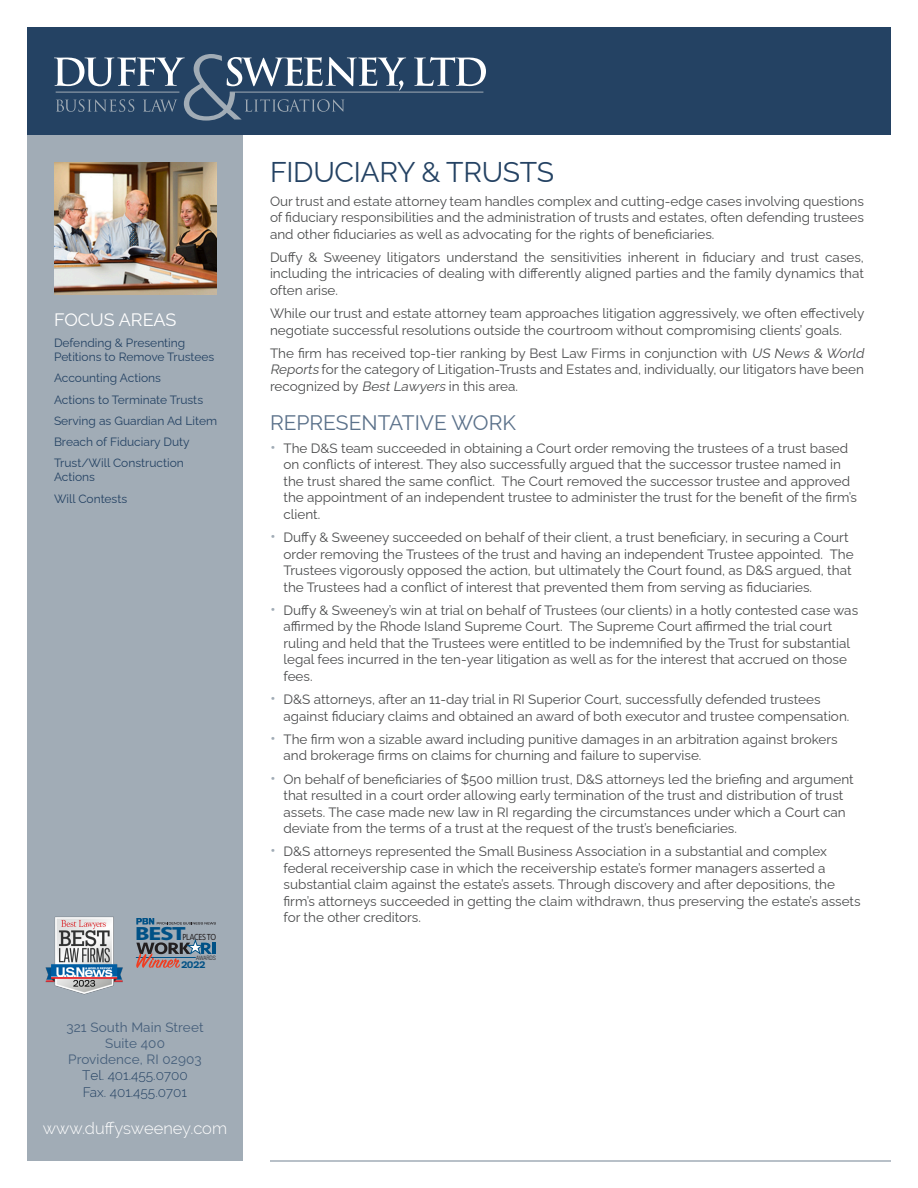
<style>
.page{position:relative;width:918px;height:1188px;background:#fff}
.page>*{position:absolute;margin:0;border:0;box-sizing:border-box;transform-origin:0 0}
.Name{font:28.5px "Raleway";letter-spacing:-.01em;color:#244263}
.Body_Heading{font:21px "Raleway";color:#5b718a}
.Sidebar_Heading{font:18px "Raleway";color:#fff}
.t1{font:300 16.5px "Raleway";color:#fff}
.Long_Bio_Body{font:13.5px/16.5px "Raleway";color:#4b4c4d}
.t2{font:13.5px/16.2px "Raleway";letter-spacing:.01em;color:#455e7a;text-align:center}
.t3{font:300 13.5px/16.2px "Raleway";color:#244263}
.Sidebar_Body{font:12px/14.4px "Raleway";color:#244263}
.t4{font:9.15px "Seravek";letter-spacing:-.05em;color:#231f20;scale:.85 1}
.t5{font:500 8.4px "Titling Gothic FB Normal";color:#005085}
.t6{font:300 5.4px "Titling Gothic FB Narrow";color:#231f20}
.s1{font-weight:700;font-size:19.35px;color:#005186}
.s2{font-style:italic}
.s3{font-size:16.5px;color:#a1acb6}
</style>
<div class="page">
<div style="left:27px;top:40px;width:216px;height:1121px;background:#a1acb6"></div>
<div style="left:27px;top:27px;width:864px;height:108px;background:#244263"></div>
<svg style="left:54px;top:54px;width:352px;height:67px"></svg>
<svg style="left:414px;top:57px;width:72px;height:29px"></svg>
<hr style="left:56px;top:92px;width:123px;height:1px;background:#a1acb6">
<hr style="left:230px;top:92px;width:253px;height:1px;background:#a1acb6">
<hr style="left:270px;top:1160px;width:621px;height:2px;background:#a1acb6">
<svg style="left:136px;top:918px;width:80px;height:7px"></svg>
<img style="left:45px;top:916px;width:78px;height:79px">
<img style="left:54px;top:162px;width:162px;height:132px">
<svg style="left:136px;top:942px;width:79px;height:26px"></svg>
<p class="Sidebar_Heading" style="left:54px;top:305px;width:124px">FOCUS AREAS</p>
<p class="Sidebar_Body" style="left:54px;top:334px;width:162px">Defending &amp; Presenting<br>Petitions to Remove Trustees</p>
<p class="Sidebar_Body" style="left:54px;top:370px;width:109px">Accounting Actions</p>
<p class="Sidebar_Body" style="left:54px;top:391px;width:151px">Actions to Terminate Trusts</p>
<p class="Sidebar_Body" style="left:54px;top:412px;width:165px">Serving as Guardian Ad Litem</p>
<p class="Sidebar_Body" style="left:54px;top:433px;width:137px">Breach of Fiduciary Duty</p>
<p class="Sidebar_Body" style="left:54px;top:454px;width:131px">Trust/Will Construction<br>Actions</p>
<p class="Sidebar_Body" style="left:54px;top:490px;width:75px">Will Contests</p>
<p class="t4" style="left:135px;top:930px;width:97px"><span class="s1">BEST</span>PLACES TO</p>
<p class="t5" style="left:181px;top:960px;width:25px">2022</p>
<p class="t6" style="left:196px;top:954px;width:21px">AWARDS</p>
<p class="t2" style="left:66px;top:1017px;width:139px">321 South Main Street<br>Suite 400<br>Providence, RI 02903</p>
<p class="t3" style="left:82px;top:1067px;width:107px">Tel. 401.455.0700<br>Fax. 401.455.0701</p>
<p class="t1" style="left:43px;top:1119px;width:186px">www.duffysweeney.com</p>
<p class="Name" style="left:270px;top:150px;width:286px">FIDUCIARY &amp; TRUSTS</p>
<p class="Long_Bio_Body" style="left:270px;top:191px;width:596px;text-align:justify">Our trust and estate attorney team handles complex and cutting-edge cases involving questions of fiduciary responsibilities and the administration of trusts and estates, often defending trustees and other fiduciaries as well as advocating for the rights of beneficiaries.</p>
<p class="Long_Bio_Body" style="left:270px;top:247px;width:596px;text-align:justify">Duffy &amp; Sweeney litigators understand the sensitivities inherent in fiduciary and trust cases, including the intricacies of dealing with differently aligned parties and the family dynamics that often arise.</p>
<p class="Long_Bio_Body" style="left:270px;top:304px;width:596px">While our trust and estate attorney team approaches litigation aggressively, we often effectively negotiate successful resolutions outside the courtroom without compromising clients’ goals.</p>
<p class="Long_Bio_Body" style="left:270px;top:343px;width:599px">The firm has received top-tier ranking by Best Law Firms in conjunction with <span class="s2">US News &amp; World<br>Reports</span> for the category of Litigation-Trusts and Estates and, individually, our litigators have been recognized by <span class="s2">BestLawyers</span> in this area.</p>
<p class="Body_Heading" style="left:270px;top:405px;width:247px">REPRESENTATIVE WORK</p>
<p class="Long_Bio_Body" style="left:284px;top:438px;width:575px;text-indent:-14px"><span class="s3">•</span> The D&amp;S team succeeded in obtaining a Court order removing the trustees of a trust based on conflicts of interest. They also successfully argued that the successor trustee named in the trust shared the same conflict. The Court removed the successor trustee and approved the appointment of an independent trustee to administer the trust for the benefit of the firm’s client.</p>
<p class="Long_Bio_Body" style="left:284px;top:527px;width:572px;text-indent:-14px"><span class="s3">•</span> Duffy &amp; Sweeney succeeded on behalf of their client, a trust beneficiary, in securing a Court order removing the Trustees of the trust and having an independent Trustee appointed. The Trustees vigorously opposed the action, but ultimately the Court found, as D&amp;S argued, that the Trustees had a conflict of interest that prevented them from serving as fiduciaries.</p>
<p class="Long_Bio_Body" style="left:284px;top:600px;width:576px;text-indent:-14px"><span class="s3">•</span> Duffy &amp; Sweeney’s win at trial on behalf of Trustees (our clients) in a hotly contested case was affirmed by the Rhode Island Supreme Court. The Supreme Court affirmed the trial court ruling and held that the Trustees were entitled to be indemnified by the Trust for substantial legal fees incurred in the ten-year litigation as well as for the interest that accrued on those fees.</p>
<p class="Long_Bio_Body" style="left:284px;top:689px;width:567px;text-indent:-14px"><span class="s3">•</span> D&amp;S attorneys, after an 11-day trial in RI Superior Court, successfully defended trustees against fiduciary claims and obtained an award of both executor and trustee compensation.</p>
<p class="Long_Bio_Body" style="left:284px;top:729px;width:556px;text-indent:-14px"><span class="s3">•</span> The firm won a sizable award including punitive damages in an arbitration against brokers and brokerage firms on claims for churning and failure to supervise.</p>
<p class="Long_Bio_Body" style="left:284px;top:769px;width:572px;text-indent:-14px"><span class="s3">•</span> On behalf of beneficiaries of $500 million trust, D&amp;S attorneys led the briefing and argument that resulted in a court order allowing early termination of the trust and distribution of trust assets. The case made new law in RI regarding the circumstances under which a Court can deviate from the terms of a trust at the request of the trust’s beneficiaries.</p>
<p class="Long_Bio_Body" style="left:284px;top:842px;width:579px;text-indent:-14px"><span class="s3">•</span> D&amp;S attorneys represented the Small Business Association in a substantial and complex federal receivership case in which the receivership estate’s former managers asserted a substantial claim against the estate’s assets. Through discovery and after depositions, the firm’s attorneys succeeded in getting the claim withdrawn, thus preserving the estate’s assets for the other creditors.</p>
</div>
